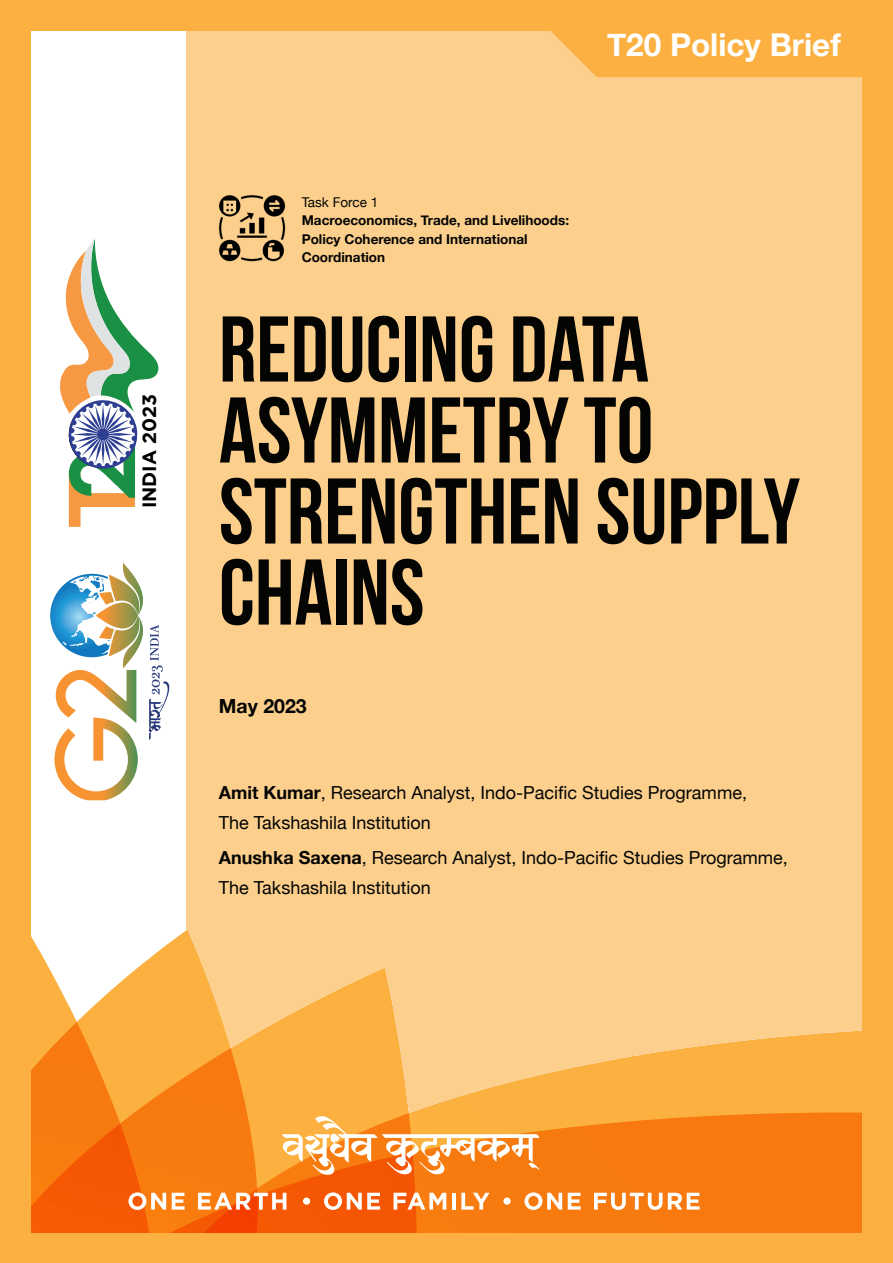
<style>
.page{position:relative;width:893px;height:1263px;background:#fccf8d}
.page>*{position:absolute;margin:0;border:0;box-sizing:border-box;transform-origin:0 0}
.t1{font:700 93px/81px "Bebas Neue";color:#040503}
.t2{font:700 31.5px "Helvetica Neue";color:#fff}
.t3{font:700 19.5px "Helvetica Neue";color:#040503}
.t4{font:700 19.2px "Gotham";color:#000001}
.t5{font:18px/30px "Helvetica Neue";color:#040503}
.t6{font:700 13.5px/18px "Helvetica Neue";color:#040503}
.t7{font:13.5px "Helvetica Neue";color:#040503}
.s1{font-weight:700}
</style>
<div class="page">
<div style="left:30px;top:0;width:155px;height:1263px;background:#fff"></div>
<svg style="left:60px;top:238px;width:98px;height:289px"></svg>
<svg style="left:50px;top:563px;width:119px;height:237px"></svg>
<svg style="left:520px;top:30px;width:343px;height:47px"></svg>
<svg style="left:30px;top:929px;width:173px;height:38px"></svg>
<svg style="left:30px;top:967px;width:367px;height:61px"></svg>
<svg style="left:30px;top:1028px;width:833px;height:42px"></svg>
<svg style="left:30px;top:1070px;width:833px;height:163px;background:#f8861e"></svg>
<svg style="left:128px;top:1192px;width:38px;height:18px"></svg>
<svg style="left:172px;top:1193px;width:13px;height:16px"></svg>
<svg style="left:198px;top:1192px;width:88px;height:17px"></svg>
<div style="left:303px;top:1197px;width:7px;height:8px;background:#fff;border-radius:4px"></div>
<svg style="left:324px;top:1192px;width:56px;height:18px"></svg>
<svg style="left:394px;top:1192px;width:52px;height:17px"></svg>
<hr style="left:452px;top:1193px;width:4px;height:16px;background:#fff">
<svg style="left:461px;top:1193px;width:29px;height:16px"></svg>
<div style="left:503px;top:1197px;width:8px;height:8px;background:#fff;border-radius:4px"></div>
<svg style="left:524px;top:1192px;width:38px;height:18px"></svg>
<svg style="left:568px;top:1193px;width:13px;height:16px"></svg>
<svg style="left:594px;top:1193px;width:106px;height:17px;background:#fab377"></svg>
<svg style="left:282px;top:1115px;width:258px;height:60px;background:#faab5a"></svg>
<img style="left:219px;top:195px;width:67px;height:66px">
<div style="left:0;top:0;width:30px;height:1263px;background:#fbb041"></div>
<div style="left:863px;top:0;width:30px;height:1263px;background:#fbb041"></div>
<div style="left:0;top:0;width:893px;height:30px;background:#fbb041"></div>
<div style="left:0;top:1233px;width:893px;height:30px;background:#fbb041"></div>
<p class="t4" style="left:138px;top:508px;width:116px;rotate:-90deg">INDIA 2023</p>
<p class="t2" style="left:607px;top:20px;width:235px">T20 Policy Brief</p>
<p class="t7" style="left:302px;top:193px;width:78px">Task Force 1</p>
<p class="t6" style="left:302px;top:212px;width:269px">Macroeconomics, Trade, and Livelihoods:<br>Policy Coherence and International<br>Coordination</p>
<p class="t1" style="left:219px;top:308px;width:583px">REDUCING DATA<br>ASYMMETRY TO<br>STRENGTHEN SUPPLY<br>CHAINS</p>
<p class="t3" style="left:219px;top:690px;width:89px">May 2023</p>
<p class="t5" style="left:219px;top:779px;width:530px"><span class="s1">Amit Kumar</span>, Research Analyst, Indo-Pacific Studies Programme,<br>The Takshashila Institution</p>
<p class="t5" style="left:219px;top:843px;width:570px"><span class="s1">Anushka Saxena</span>, Research Analyst, Indo-Pacific Studies Programme,<br>The Takshashila Institution</p>
</div>
